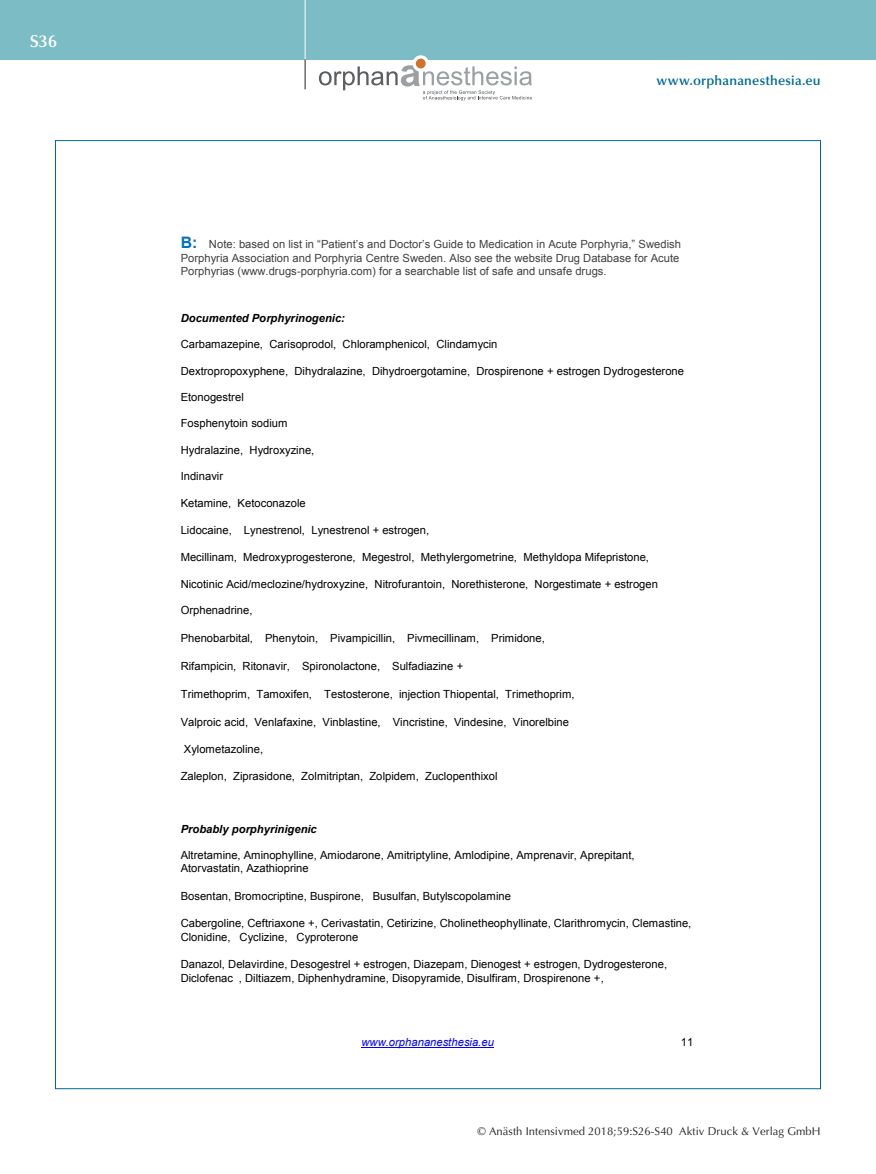
<style>
.page{position:relative;width:876px;height:1174px;background:#fff}
.page>*{position:absolute;margin:0;border:0;box-sizing:border-box;transform-origin:0 0}
.t1{font:600 17.25px "Optima";color:#fff}
.t2{font:600 13.5px "Optima";letter-spacing:.015em;color:#006b98}
.t3{font:11.25px/14px "Arial";color:#000}
.t4{font:11.25px/13.5px "Arial";color:#404040}
.t5{font:11.25px "Optima";letter-spacing:.005em;color:#231f20}
.t6{font:italic 700 11.25px "Arial";color:#000}
.t7{font:italic 11.25px "Arial";color:#00f}
.s1{font-weight:700;font-size:15.75px;color:#0070c0}
</style>
<div class="page">
<div style="left:0;top:0;width:876px;height:60px;background:#7cbcc5"></div>
<hr style="left:305px;top:0;width:1px;height:60px;background:#fff">
<svg style="left:305px;top:60px;width:1px;height:29px"></svg>
<svg style="left:412px;top:55px;width:17px;height:17px"></svg>
<div style="left:416px;top:59px;width:10px;height:9px;background:#d0732a;border-radius:50%"></div>
<svg style="left:319px;top:65px;width:213px;height:35px"></svg>
<hr style="left:361px;top:1047px;width:133px;height:1px;background:#00f">
<h1 class="t1" style="left:30px;top:31px;width:29px">S36</h1>
<p class="t2" style="left:656px;top:73px;width:166px">www.orphananesthesia.eu</p>
<p class="t4" style="left:181px;top:237px;width:502px"><span class="s1">B:</span> Note: based on list in “Patient’s and Doctor’s Guide to Medication in Acute Porphyria,” Swedish<br>Porphyria Association and Porphyria Centre Sweden. Also see the website Drug Database for Acute<br>Porphyrias (www.drugs-porphyria.com) for a searchable list of safe and unsafe drugs.</p>
<p class="t6" style="left:181px;top:311px;width:166px">Documented Porphyrinogenic:</p>
<p class="t3" style="left:181px;top:337px;width:318px">Carbamazepine, Carisoprodol, Chloramphenicol, Clindamycin</p>
<p class="t3" style="left:181px;top:363px;width:505px">Dextropropoxyphene, Dihydralazine, Dihydroergotamine, Drospirenone + estrogen Dydrogesterone</p>
<p class="t3" style="left:181px;top:390px;width:65px">Etonogestrel</p>
<p class="t3" style="left:181px;top:416px;width:108px">Fosphenytoin sodium</p>
<p class="t3" style="left:181px;top:443px;width:135px">Hydralazine, Hydroxyzine,</p>
<p class="t3" style="left:181px;top:469px;width:44px">Indinavir</p>
<p class="t3" style="left:181px;top:496px;width:127px">Ketamine, Ketoconazole</p>
<p class="t3" style="left:181px;top:523px;width:250px">Lidocaine, Lynestrenol, Lynestrenol + estrogen,</p>
<p class="t3" style="left:181px;top:550px;width:470px">Mecillinam, Medroxyprogesterone, Megestrol, Methylergometrine, Methyldopa Mifepristone,</p>
<p class="t3" style="left:181px;top:577px;width:479px">Nicotinic Acid/meclozine/hydroxyzine, Nitrofurantoin, Norethisterone, Norgestimate + estrogen</p>
<p class="t3" style="left:181px;top:603px;width:73px">Orphenadrine,</p>
<p class="t3" style="left:181px;top:631px;width:366px">Phenobarbital, Phenytoin, Pivampicillin, Pivmecillinam, Primidone,</p>
<p class="t3" style="left:181px;top:659px;width:284px">Rifampicin, Ritonavir, Spironolactone, Sulfadiazine +</p>
<p class="t3" style="left:181px;top:687px;width:396px">Trimethoprim, Tamoxifen, Testosterone, injection Thiopental, Trimethoprim,</p>
<p class="t3" style="left:181px;top:715px;width:390px">Valproic acid, Venlafaxine, Vinblastine, Vincristine, Vindesine, Vinorelbine</p>
<p class="t3" style="left:184px;top:742px;width:81px">Xylometazoline,</p>
<p class="t3" style="left:181px;top:769px;width:318px">Zaleplon, Ziprasidone, Zolmitriptan, Zolpidem, Zuclopenthixol</p>
<p class="t6" style="left:181px;top:822px;width:138px">Probably porphyrinigenic</p>
<p class="t3" style="left:181px;top:848px;width:455px;line-height:12.9px">Altretamine, Aminophylline, Amiodarone, Amitriptyline, Amlodipine, Amprenavir, Aprepitant,<br>Atorvastatin, Azathioprine</p>
<p class="t3" style="left:181px;top:888px;width:332px">Bosentan, Bromocriptine, Buspirone, Busulfan, Butylscopolamine</p>
<p class="t3" style="left:181px;top:915px;width:512px">Cabergoline, Ceftriaxone +, Cerivastatin, Cetirizine, Cholinetheophyllinate, Clarithromycin, Clemastine,<br>Clonidine, Cyclizine, Cyproterone</p>
<p class="t3" style="left:181px;top:957px;width:488px">Danazol, Delavirdine, Desogestrel + estrogen, Diazepam, Dienogest + estrogen, Dydrogesterone,<br>Diclofenac , Diltiazem, Diphenhydramine, Disopyramide, Disulfiram, Drospirenone +,</p>
<p class="t7" style="left:361px;top:1036px;width:134px">www.orphananesthesia.eu</p>
<p class="t3" style="left:681px;top:1035px;width:14px">11</p>
<p class="t5" style="left:477px;top:1125px;width:345px">© Anästh Intensivmed 2018;59:S26-S40 Aktiv Druck &amp; Verlag GmbH</p>
</div>
